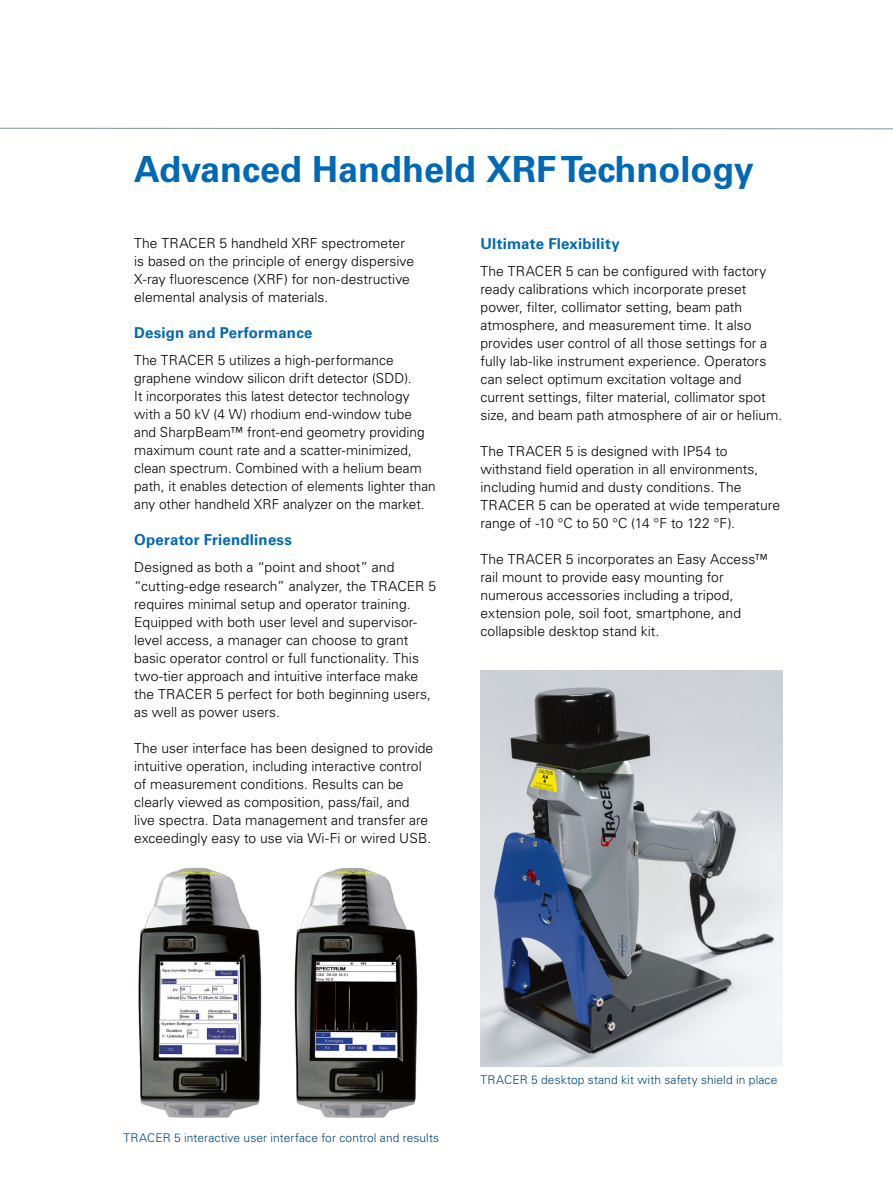
<style>
.page{position:relative;width:893px;height:1187px;background:#fff}
.page>*{position:absolute;margin:0;border:0;box-sizing:border-box;transform-origin:0 0}
.t1{font:700 36px "Univers LT Std";color:#0068b4}
.t2{font:700 15px "Univers LT Std";letter-spacing:.015em;color:#0068b4}
.t3{font:300 13.8px/18px "Univers LT Std";letter-spacing:.005em;color:#000}
.t4{font:300 12px "Univers LT Std";letter-spacing:.01em;color:#00477e}
</style>
<div class="page">
<svg style="left:0;top:127px;width:893px;height:3px"></svg>
<img style="left:480px;top:671px;width:302px;height:395px">
<img style="left:138px;top:867px;width:124px;height:249px">
<img style="left:294px;top:868px;width:124px;height:249px">
<h1 class="t1" style="left:134px;top:148px;width:621px">Advanced Handheld XRF Technology</h1>
<p class="t3" style="left:134px;top:234px;width:281px">The TRACER 5 handheld XRF spectrometer is based on the principle of energy dispersive X-ray fluorescence (XRF) for non-destructive elemental analysis of materials.</p>
<p class="t2" style="left:134px;top:324px;width:180px">Design and Performance</p>
<p class="t3" style="left:134px;top:351px;width:303px">The TRACER 5 utilizes a high-performance graphene window silicon drift detector (SDD).<br>It incorporates this latest detector technology with a 50 kV (4 W) rhodium end-window tube and SharpBeam™ front-end geometry providing maximum count rate and a scatter-minimized, clean spectrum. Combined with a helium beam path, it enables detection of elements lighter than any other handheld XRF analyzer on the market.</p>
<p class="t2" style="left:134px;top:531px;width:159px">Operator Friendliness</p>
<p class="t3" style="left:134px;top:558px;width:303px">Designed as both a “point and shoot” and “cutting-edge research” analyzer, the TRACER 5 requires minimal setup and operator training.<br>Equipped with both user level and supervisor&shy;level access, a manager can choose to grant basic operator control or full functionality. This two-tier approach and intuitive interface make the TRACER 5 perfect for both beginning users, as well as power users.</p>
<p class="t3" style="left:134px;top:738px;width:301px">The user interface has been designed to provide intuitive operation, including interactive control of measurement conditions. Results can be clearly viewed as composition, pass/fail, and live spectra. Data management and transfer are exceedingly easy to use via Wi-Fi or wired USB.</p>
<p class="t2" style="left:480px;top:235px;width:141px">Ultimate Flexibility</p>
<p class="t3" style="left:480px;top:262px;width:303px">The TRACER 5 can be configured with factory ready calibrations which incorporate preset power, filter, collimator setting, beam path atmosphere, and measurement time. It also provides user control of all those settings for a fully lab-like instrument experience. Operators can select optimum excitation voltage and current settings, filter material, collimator spot size, and beam path atmosphere of air or helium.</p>
<p class="t3" style="left:480px;top:442px;width:301px">The TRACER 5 is designed with IP54 to withstand field operation in all environments, including humid and dusty conditions. The TRACER 5 can be operated at wide temperature range of -10 °C to 50 °C (14 °F to 122 °F).</p>
<p class="t3" style="left:480px;top:550px;width:289px">The TRACER 5 incorporates an Easy Access™ rail mount to provide easy mounting for numerous accessories including a tripod, extension pole, soil foot, smartphone, and collapsible desktop stand kit.</p>
<p class="t4" style="left:124px;top:1130px;width:317px">TRACER 5 interactive user interface for control and results</p>
<p class="t4" style="left:480px;top:1072px;width:298px">TRACER 5 desktop stand kit with safety shield in place</p>
</div>
